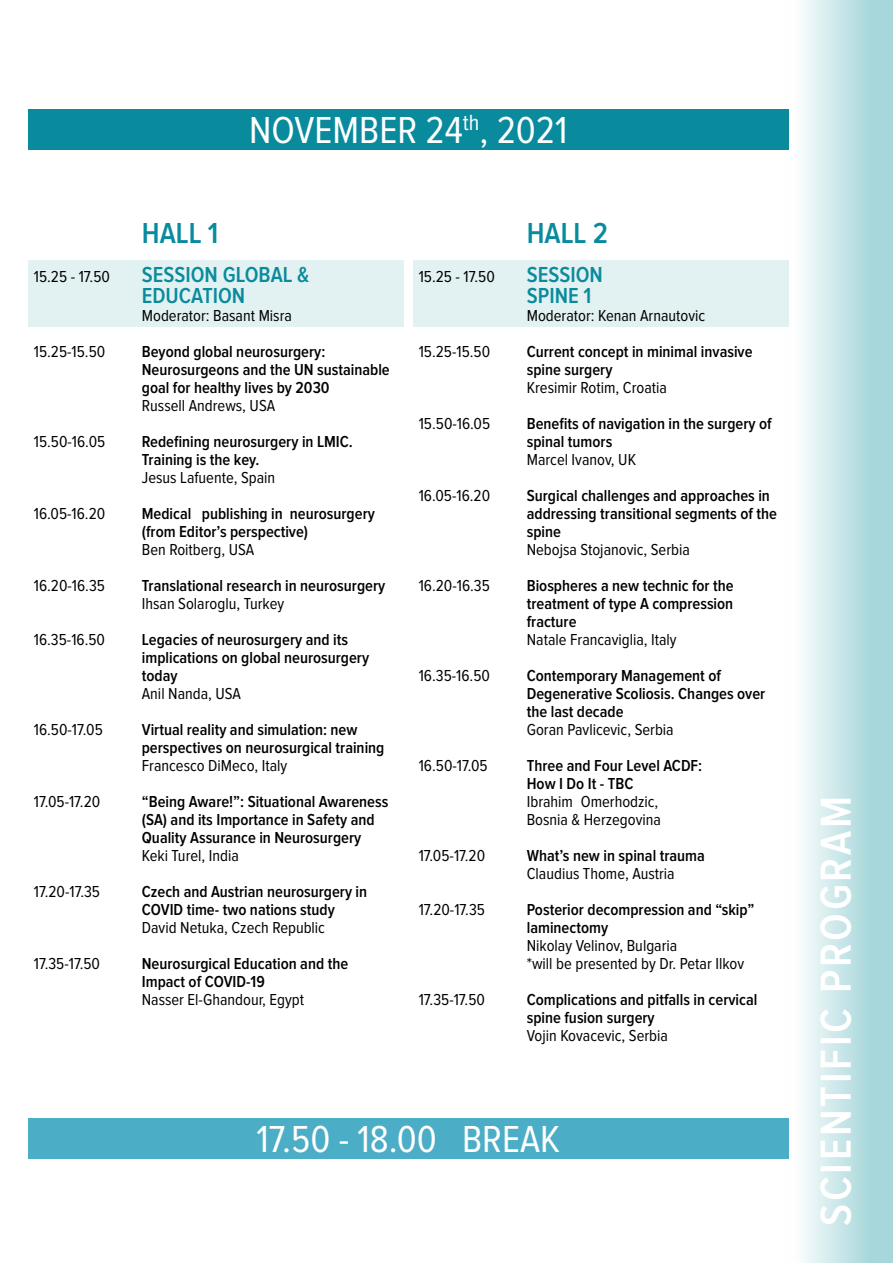
<style>
.page{position:relative;width:893px;height:1263px;background:#fff}
.page>*{position:absolute;margin:0;border:0;box-sizing:border-box;transform-origin:0 0}
.t1{font:600 45px "Proxima Nova Cond";letter-spacing:.06em;color:#fff}
.t2{font:39px "Proxima Nova Cond";color:#fff}
.t3{font:600 30px "Proxima Nova Cond";color:#0a8b9d}
.t4{font:600 22.5px/21px "Proxima Nova Cond";color:#0a8b9d}
.t5{font:600 16.5px/18px "Proxima Nova Cond";color:#000}
.t6{font:16.5px/18px "Proxima Nova Cond";color:#000}
</style>
<div class="page">
<div style="left:28px;top:1118px;width:761px;height:40px;background:#4cadc6"></div>
<div style="left:28px;top:109px;width:761px;height:40px;background:#0a8b9d"></div>
<div style="left:28px;top:260px;width:376px;height:67px;background:#e2f1f1"></div>
<div style="left:413px;top:260px;width:375px;height:67px;background:#e2f1f1"></div>
<div style="left:787px;top:0;width:106px;height:1263px;background:linear-gradient(to right,#fff,#99d0d5)"></div>
<h3 class="t3" style="left:142px;top:219px;width:78px">HALL 1</h3>
<h2 class="t2" style="left:249px;top:112px;width:320px">NOVEMBER 24<sup>th</sup>, 2021</h2>
<h3 class="t3" style="left:527px;top:219px;width:83px">HALL 2</h3>
<p class="t6" style="left:34px;top:268px;width:78px">15.25 - 17.50</p>
<h3 class="t4" style="left:142px;top:265px;width:169px">SESSION GLOBAL &amp;<br>EDUCATION</h3>
<p class="t6" style="left:142px;top:307px;width:152px">Moderator: Basant Misra</p>
<p class="t6" style="left:34px;top:343px;width:73px">15.25-15.50</p>
<p class="t5" style="left:142px;top:343px;width:249px">Beyond global neurosurgery:<br>Neurosurgeons and the UN sustainable goal for healthy lives by 2030</p>
<p class="t6" style="left:34px;top:397px;width:40px">R</p>
<p class="t6" style="left:150px;top:397px;width:118px">ussell Andrews, USA</p>
<p class="t6" style="left:34px;top:433px;width:73px">15.50-16.05</p>
<p class="t5" style="left:142px;top:433px;width:212px">Redefining neurosurgery in LMIC.<br>Training is the key.</p>
<p class="t6" style="left:142px;top:469px;width:135px">Jesus Lafuente, Spain</p>
<p class="t6" style="left:34px;top:505px;width:73px">16.05-16.20</p>
<p class="t5" style="left:142px;top:505px;width:235px">Medical publishing in neurosurgery (from Editor’s perspective)</p>
<p class="t6" style="left:142px;top:541px;width:105px">Ben Roitberg, USA</p>
<p class="t6" style="left:34px;top:577px;width:73px">16.20-16.35</p>
<p class="t5" style="left:142px;top:577px;width:245px">Translational research in neurosurgery</p>
<p class="t6" style="left:34px;top:595px;width:38px">I</p>
<p class="t6" style="left:145px;top:595px;width:140px">hsan Solaroglu, Turkey</p>
<p class="t6" style="left:34px;top:631px;width:73px">16.35-16.50</p>
<p class="t5" style="left:142px;top:631px;width:229px">Legacies of neurosurgery and its implications on global neurosurgery today</p>
<p class="t6" style="left:34px;top:685px;width:40px">A</p>
<p class="t6" style="left:150px;top:685px;width:84px">nil Nanda, USA</p>
<p class="t6" style="left:34px;top:721px;width:70px">16.50-17.05</p>
<p class="t5" style="left:142px;top:721px;width:244px">Virtual reality and simulation: new perspectives on neurosurgical training</p>
<p class="t6" style="left:34px;top:757px;width:40px">F</p>
<p class="t6" style="left:149px;top:757px;width:139px">rancesco DiMeco, Italy</p>
<p class="t6" style="left:34px;top:793px;width:68px">17.05-17.20</p>
<p class="t5" style="left:142px;top:793px;width:248px">“Being Aware!”: Situational Awareness (SA) and its Importance in Safety and<br>Quality Assurance in Neurosurgery</p>
<p class="t6" style="left:142px;top:847px;width:99px">Keki Turel, India</p>
<p class="t6" style="left:34px;top:883px;width:68px">17.20-17.35</p>
<p class="t5" style="left:142px;top:883px;width:227px">Czech and Austrian neurosurgery in<br>COVID time- two nations study</p>
<p class="t6" style="left:34px;top:919px;width:40px">D</p>
<p class="t6" style="left:151px;top:919px;width:175px">avid Netuka, Czech Republic</p>
<p class="t6" style="left:34px;top:955px;width:68px">17.35-17.50</p>
<p class="t5" style="left:142px;top:955px;width:208px">Neurosurgical Education and the<br>Impact of COVID-19</p>
<p class="t6" style="left:142px;top:991px;width:164px">Nasser El-Ghandour, Egypt</p>
<p class="t6" style="left:419px;top:268px;width:78px">15.25 - 17.50</p>
<h3 class="t4" style="left:527px;top:265px;width:78px">SESSION<br>SPINE 1</h3>
<p class="t6" style="left:527px;top:307px;width:180px">Moderator: Kenan Arnautovic</p>
<p class="t6" style="left:419px;top:343px;width:73px">15.25-15.50</p>
<p class="t5" style="left:527px;top:343px;width:227px">Current concept in minimal invasive spine surgery</p>
<p class="t6" style="left:527px;top:379px;width:142px">Kresimir Rotim, Croatia</p>
<p class="t6" style="left:419px;top:415px;width:73px">15.50-16.05</p>
<p class="t5" style="left:527px;top:415px;width:247px">Benefits of navigation in the surgery of spinal tumors</p>
<p class="t6" style="left:527px;top:451px;width:111px">Marcel Ivanov, UK</p>
<p class="t6" style="left:419px;top:487px;width:73px">16.05-16.20</p>
<p class="t5" style="left:527px;top:487px;width:252px">Surgical challenges and approaches in addressing transitional segments of the spine</p>
<p class="t6" style="left:527px;top:541px;width:165px">Nebojsa Stojanovic, Serbia</p>
<p class="t6" style="left:419px;top:577px;width:73px">16.20-16.35</p>
<p class="t5" style="left:527px;top:577px;width:208px;text-align:justify">Biospheres a new technic for the treatment of type A compression fracture</p>
<p class="t6" style="left:527px;top:631px;width:151px">Natale Francaviglia, Italy</p>
<p class="t6" style="left:419px;top:667px;width:73px">16.35-16.50</p>
<p class="t5" style="left:527px;top:667px;width:240px">Contemporary Management of<br>Degenerative Scoliosis. Changes over the last decade</p>
<p class="t6" style="left:527px;top:721px;width:148px">Goran Pavlicevic, Serbia</p>
<p class="t6" style="left:419px;top:757px;width:70px">16.50-17.05</p>
<p class="t5" style="left:527px;top:757px;width:177px">Three and Four Level ACDF:<br>How I Do It - TBC</p>
<p class="t6" style="left:419px;top:793px;width:38px">I</p>
<p class="t6" style="left:527px;top:793px;width:136px">brahim Omerhodzic,<br>Bosnia &amp; Herzegovina</p>
<p class="t6" style="left:419px;top:847px;width:68px">17.05-17.20</p>
<p class="t5" style="left:527px;top:847px;width:180px">What’s new in spinal trauma</p>
<p class="t6" style="left:419px;top:865px;width:40px">C</p>
<p class="t6" style="left:536px;top:865px;width:141px">laudius Thome, Austria</p>
<p class="t6" style="left:419px;top:901px;width:68px">17.20-17.35</p>
<p class="t5" style="left:527px;top:901px;width:229px">Posterior decompression and “skip” laminectomy</p>
<p class="t6" style="left:527px;top:937px;width:219px">Nikolay Velinov, Bulgaria<br>*will be presented by Dr. Petar Ilkov</p>
<p class="t6" style="left:419px;top:991px;width:68px">17.35-17.50</p>
<p class="t5" style="left:527px;top:991px;width:232px">Complications and pitfalls in cervical spine fusion surgery</p>
<p class="t6" style="left:527px;top:1027px;width:143px">Vojin Kovacevic, Serbia</p>
<h2 class="t2" style="left:256px;top:1121px;width:305px">17.50 - 18.00 BREAK</h2>
<h1 class="t1" style="left:815px;top:1226px;width:432px;rotate:-90deg">SCIENTIFIC PROGRAM</h1>
</div>
